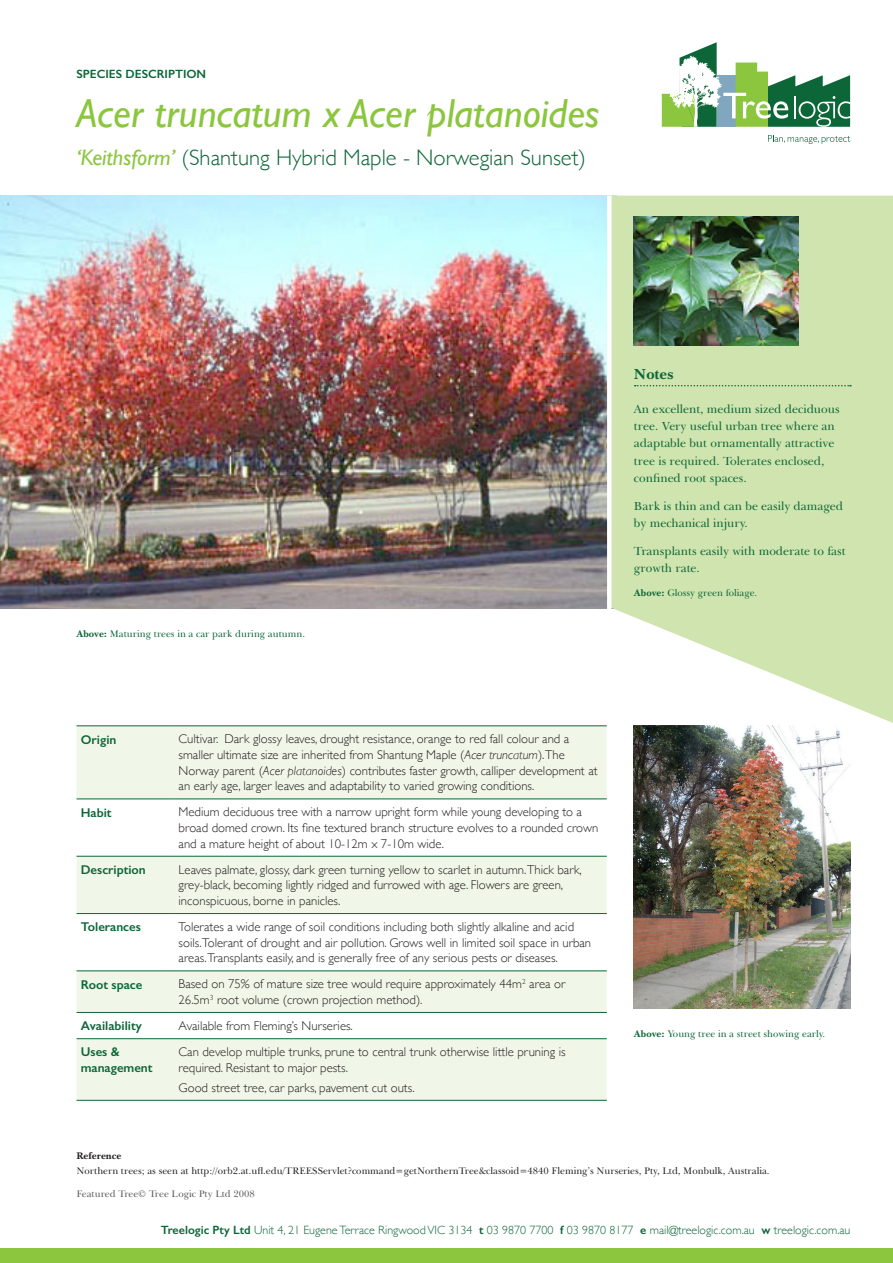
<style>
.page{position:relative;width:893px;height:1263px;background:#fff}
.page>*{position:absolute;margin:0;border:0;box-sizing:border-box;transform-origin:0 0}
.A_Head{font:italic 40.5px "Gill Sans";color:#8bc63e}
.B_Head{font:300 22.5px "Gill Sans";color:#0c6638}
.Notes_A_Head{font:700 15px "Baskerville BT";color:#0c6638}
.Table_BC{font:300 12.75px/15.8px "Gill Sans";color:#231f20}
.Table_Category{font:600 12.75px/15.8px "Gill Sans";color:#0c6638}
.Notes_BC{font:12px/17.2px "Baskerville BT";color:#0c6638}
.t1{font:300 12px "Gill Sans";color:#0c6638}
.C_Head{font:600 12px "Gill Sans";color:#0c6638}
.Reference_BC{font:9.75px/15px "Baskerville BT";color:#231f20}
.Notes_Caption{font:9.75px "Baskerville BT";color:#0c6638}
.Copyright{font:9.75px "Baskerville BT";color:#57585a}
.s1{font-weight:400;font-style:italic;color:#8bc63e}
.s2{font-weight:700}
.s3{font-style:italic}
.s4{font-weight:600}
</style>
<div class="page">
<svg style="left:768px;top:135px;width:82px;height:9px"></svg>
<svg style="left:662px;top:42px;width:188px;height:85px"></svg>
<div style="left:0;top:1248px;width:893px;height:15px;background:#8bc63e"></div>
<img style="left:0;top:196px;width:607px;height:412px">
<svg style="left:612px;top:196px;width:281px;height:527px;background:#d4e7b7"></svg>
<svg style="left:635px;top:385px;width:216px;height:1px"></svg>
<img style="left:634px;top:217px;width:165px;height:129px">
<svg style="left:77px;top:726px;width:530px;height:374px;fill:#f1f7e8"></svg>
<hr style="left:77px;top:725px;width:93px;height:1px;background:#0c6638">
<hr style="left:170px;top:725px;width:437px;height:1px;background:#0c6638">
<hr style="left:77px;top:799px;width:93px;height:1px;background:#0c6638">
<hr style="left:170px;top:799px;width:437px;height:1px;background:#0c6638">
<hr style="left:77px;top:856px;width:93px;height:1px;background:#0c6638">
<hr style="left:170px;top:856px;width:437px;height:1px;background:#0c6638">
<hr style="left:77px;top:913px;width:93px;height:1px;background:#0c6638">
<hr style="left:170px;top:913px;width:437px;height:1px;background:#0c6638">
<hr style="left:77px;top:971px;width:93px;height:1px;background:#0c6638">
<hr style="left:170px;top:971px;width:437px;height:1px;background:#0c6638">
<hr style="left:77px;top:1012px;width:93px;height:1px;background:#0c6638">
<hr style="left:170px;top:1012px;width:437px;height:1px;background:#0c6638">
<hr style="left:77px;top:1038px;width:93px;height:1px;background:#0c6638">
<hr style="left:170px;top:1038px;width:437px;height:1px;background:#0c6638">
<hr style="left:77px;top:1100px;width:93px;height:1px;background:#0c6638">
<hr style="left:170px;top:1100px;width:437px;height:1px;background:#0c6638">
<img style="left:634px;top:726px;width:216px;height:282px">
<p class="C_Head" style="left:77px;top:67px;width:131px">SPECIES DESCRIPTION</p>
<p class="A_Head" style="left:77px;top:90px;width:524px">Acer truncatum x Acer platanoides</p>
<p class="B_Head" style="left:77px;top:140px;width:511px"><span class="s1">‘Keithsform’</span> (Shantung Hybrid Maple - Norwegian Sunset)</p>
<p class="Notes_Caption" style="left:77px;top:628px;width:230px"><span class="s2">Above:</span> Maturing trees in a car park during autumn.</p>
<p class="Notes_A_Head" style="left:634px;top:364px;width:41px">Notes</p>
<p class="Notes_BC" style="left:634px;top:400px;width:207px">An excellent, medium sized deciduous tree. Very useful urban tree where an adaptable but ornamentally attractive tree is required. Tolerates enclosed, confined root spaces.</p>
<p class="Notes_BC" style="left:634px;top:497px;width:211px">Bark is thin and can be easily damaged by mechanical injury.</p>
<p class="Notes_BC" style="left:634px;top:542px;width:213px">Transplants easily with moderate to fast growth rate.</p>
<p class="Notes_Caption" style="left:634px;top:587px;width:125px"><span class="s2">Above:</span> Glossy green foliage.</p>
<p class="Table_Category" style="left:81px;top:731px;width:37px">Origin</p>
<p class="Table_BC" style="left:179px;top:730px;width:421px">Cultivar. Dark glossy leaves, drought resistance, orange to red fall colour and a smaller ultimate size are inherited from Shantung Maple (<span class="s3">Acer truncatum</span>).The Norway parent (<span class="s3">Acer platanoides</span>) contributes faster growth, calliper development at an early age, larger leaves and adaptability to varied growing conditions.</p>
<p class="Table_Category" style="left:81px;top:804px;width:32px">Habit</p>
<p class="Table_BC" style="left:179px;top:803px;width:421px">Medium deciduous tree with a narrow upright form while young developing to a broad domed crown. Its fine textured branch structure evolves to a rounded crown and a mature height of about 10-12m x 7-10m wide.</p>
<p class="Table_Category" style="left:81px;top:862px;width:67px">Description</p>
<p class="Table_BC" style="left:179px;top:861px;width:405px">Leaves palmate, glossy, dark green turning yellow to scarlet in autumn.Thick bark, grey-black, becoming lightly ridged and furrowed with age. Flowers are green, inconspicuous, borne in panicles.</p>
<p class="Table_Category" style="left:81px;top:919px;width:62px">Tolerances</p>
<p class="Table_BC" style="left:179px;top:918px;width:414px">Tolerates a wide range of soil conditions including both slightly alkaline and acid soils.Tolerant of drought and air pollution. Grows well in limited soil space in urban areas.Transplants easily, and is generally free of any serious pests or diseases.</p>
<p class="Table_Category" style="left:81px;top:976px;width:63px">Root space</p>
<p class="Table_BC" style="left:179px;top:975px;width:388px">Based on 75% of mature size tree would require approximately 44m<sup>2</sup> area or<br>26.5m<sup>3</sup> root volume (crown projection method).</p>
<p class="Table_Category" style="left:81px;top:1018px;width:63px">Availability</p>
<p class="Table_BC" style="left:179px;top:1017px;width:176px">Available from Fleming’s Nurseries.</p>
<p class="Table_Category" style="left:81px;top:1044px;width:73px">Uses &amp; management</p>
<p class="Table_BC" style="left:179px;top:1043px;width:389px">Can develop multiple trunks, prune to central trunk otherwise little pruning is required. Resistant to major pests.</p>
<p class="Table_BC" style="left:179px;top:1079px;width:237px">Good street tree, car parks, pavement cut outs.</p>
<p class="Notes_Caption" style="left:634px;top:1027px;width:193px"><span class="s2">Above:</span> Young tree in a street showing early.</p>
<p class="Reference_BC" style="left:77px;top:1148px;width:694px"><span class="s2">Reference<br></span>Northern trees; as seen at http://orb2.at.ufl.edu/TREESServlet?command=getNorthernTree&amp;classoid=4840 Fleming’s Nurseries, Pty, Ltd, Monbulk, Australia.</p>
<p class="Copyright" style="left:77px;top:1188px;width:180px">Featured Tree© Tree Logic Pty Ltd 2008</p>
<p class="t1" style="left:161px;top:1221px;width:691px"><span class="s4">Treelogic Pty Ltd</span> Unit 4, 21 Eugene Terrace Ringwood VIC 3134 <span class="s4">t</span> 03 9870 7700 <span class="s4">f</span> 03 9870 8177 <span class="s4">e</span> mail@treelogic.com.au <span class="s4">w</span> treelogic.com.au</p>
</div>
